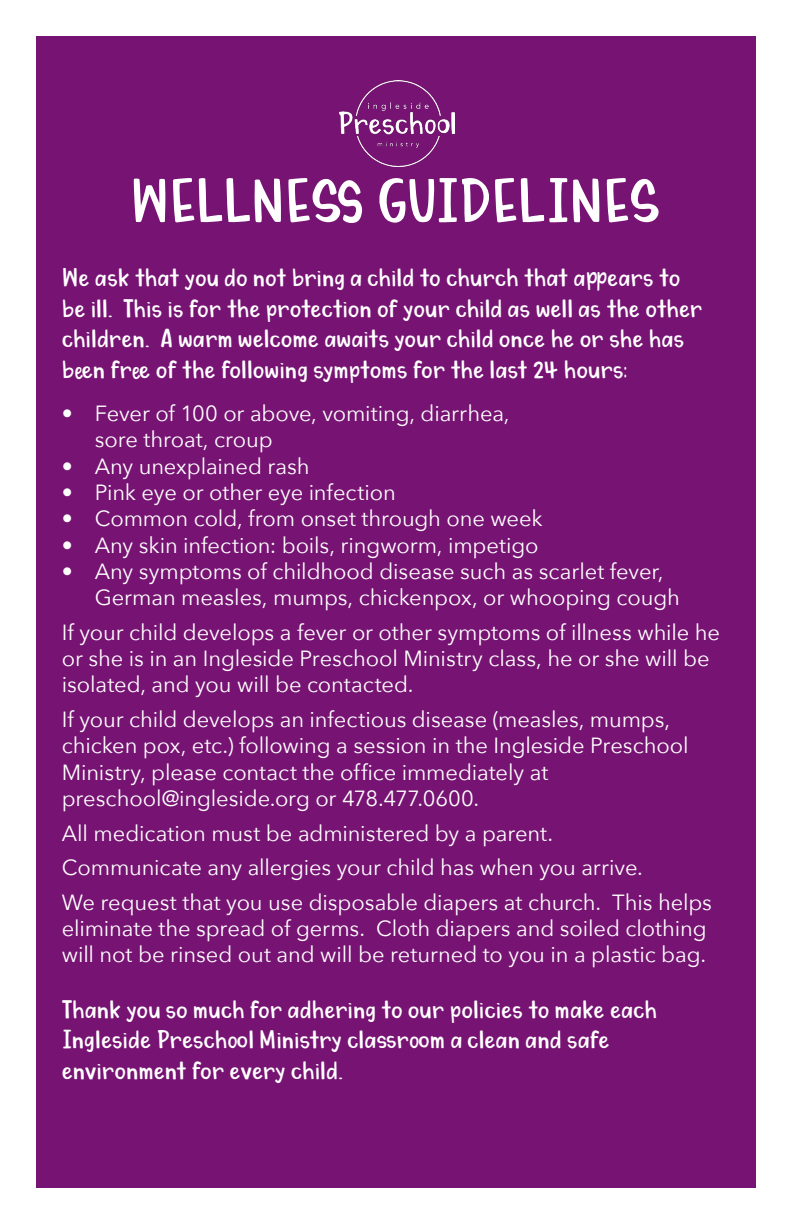
<style>
.page{position:relative;width:792px;height:1224px;background:#fff}
.page>*{position:absolute;margin:0;border:0;box-sizing:border-box;transform-origin:0 0}
.t1{font:60.6px "My Dear Watson";letter-spacing:-.04em;color:#fff}
.t2{font:25.6px/30.8px "My Dear Watson";color:#fff}
.t3{font:22px/26.4px "Avenir Next";letter-spacing:-.005em;color:#fff}
</style>
<div class="page">
<div style="left:36px;top:36px;width:720px;height:1152px;background:#771373"></div>
<img style="left:339px;top:80px;width:116px;height:86px">
<p class="t1" style="left:130px;top:169px;width:533px">WELLNESS GUIDELINES</p>
<p class="t2" style="left:62px;top:262px;width:642px">We ask that you do not bring a child to church that appears to be ill. This is for the protection of your child as well as the other children. A warm welcome awaits your child once he or she has been free of the following symptoms for the last 24 hours:</p>
<p class="t3" style="left:95px;top:399px;width:416px;text-indent:-33px">• Fever of 100 or above, vomiting, diarrhea, sore throat, croup</p>
<p class="t3" style="left:62px;top:452px;width:249px">• Any unexplained rash</p>
<p class="t3" style="left:62px;top:478px;width:336px">• Pink eye or other eye infection</p>
<p class="t3" style="left:62px;top:504px;width:483px">• Common cold, from onset through one week</p>
<p class="t3" style="left:62px;top:531px;width:478px">• Any skin infection: boils, ringworm, impetigo</p>
<p class="t3" style="left:95px;top:557px;width:587px;text-indent:-33px">• Any symptoms of childhood disease such as scarlet fever,<br>German measles, mumps, chickenpox, or whooping cough</p>
<p class="t3" style="left:62px;top:618px;width:660px">If your child develops a fever or other symptoms of illness while he or she is in an Ingleside Preschool Ministry class, he or she will be isolated, and you will be contacted.</p>
<p class="t3" style="left:62px;top:705px;width:628px">If your child develops an infectious disease (measles, mumps, chicken pox, etc.) following a session in the Ingleside Preschool Ministry, please contact the office immediately at preschool@ingleside.org or 478.477.0600.</p>
<p class="t3" style="left:62px;top:815px;width:652px;line-height:34.6px">All medication must be administered by a parent.<br>Communicate any allergies your child has when you arrive.<br>We request that you use disposable diapers at church. This helps</p>
<p class="t3" style="left:62px;top:914px;width:646px">eliminate the spread of germs. Cloth diapers and soiled clothing will not be rinsed out and will be returned to you in a plastic bag.</p>
<p class="t2" style="left:62px;top:994px;width:597px">Thank you so much for adhering to our policies to make each<br>Ingleside Preschool Ministry classroom a clean and safe environment for every child.</p>
</div>
